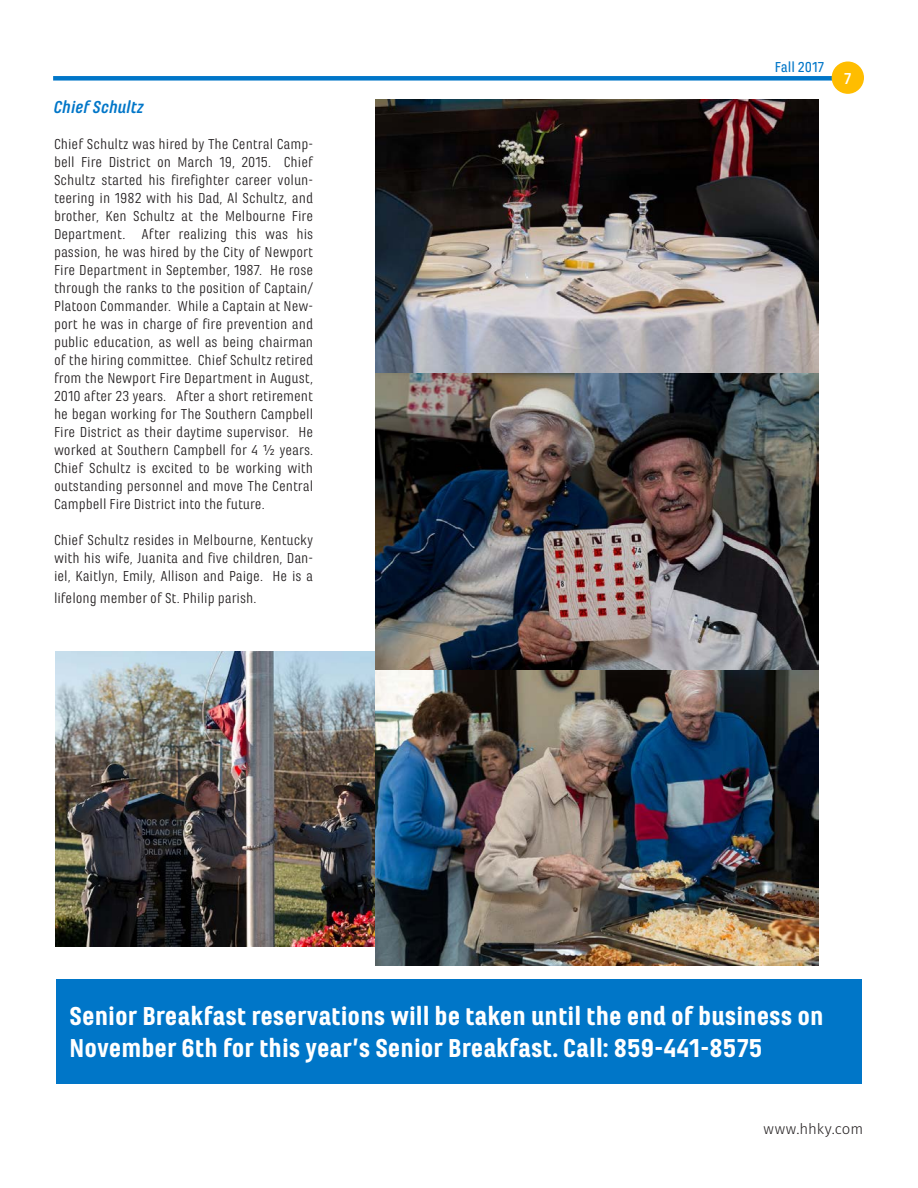
<style>
.page{position:relative;width:918px;height:1188px;background:#fff}
.page>*{position:absolute;margin:0;border:0;box-sizing:border-box;transform-origin:0 0}
.t1{font:900 27px/32.4px "Marianina Wd FY";color:#fff}
.t2{font:italic 700 18px "Marianina Wd FY";color:#0076c8}
.t3{font:700 16.5px "Marianina Wd FY";color:#fff}
.t4{font:15px/18px "Marianina Wd FY";color:#231f20;text-align:justify}
.t5{font:300 15px "Fira Sans";color:#231f20}
.t6{font:500 15px "Marianina Wd FY";color:#0076c8}
</style>
<div class="page">
<div style="left:53px;top:76px;width:785px;height:5px;background:#0076c8"></div>
<div style="left:832px;top:62px;width:31px;height:31px;background:#ffbd00;border-radius:50%"></div>
<div style="left:832px;top:62px;width:32px;height:32px;border:2px solid #ffbd00;border-radius:50%"></div>
<img style="left:56px;top:651px;width:320px;height:295px">
<div style="left:56px;top:980px;width:806px;height:104px;background:#0076c8"></div>
<img style="left:376px;top:99px;width:442px;height:571px">
<img style="left:376px;top:670px;width:442px;height:295px">
<p class="t2" style="left:54px;top:97px;width:92px">Chief Schultz</p>
<p class="t4" style="left:54px;top:135px;width:261px">Chief Schultz was hired by The Central Camp&shy;bell Fire District on March 19, 2015. Chief Schultz started his firefighter career volun&shy;teering in 1982 with his Dad, Al Schultz, and brother, Ken Schultz at the Melbourne Fire Department. After realizing this was his passion, he was hired by the City of Newport Fire Department in September, 1987. He rose through the ranks to the position of Captain/ Platoon Commander. While a Captain at New&shy;port he was in charge of fire prevention and public education, as well as being chairman of the hiring committee. Chief Schultz retired from the Newport Fire Department in August, 2010 after 23 years. After a short retirement he began working for The Southern Campbell Fire District as their daytime supervisor. He worked at Southern Campbell for 4 ½ years.<br>Chief Schultz is excited to be working with outstanding personnel and move The Central Campbell Fire District into the future.</p>
<p class="t4" style="left:54px;top:531px;width:261px">Chief Schultz resides in Melbourne, Kentucky with his wife, Juanita and five children, Dan&shy;iel, Kaitlyn, Emily, Allison and Paige. He is a</p>
<p class="t4" style="left:54px;top:589px;width:204px">lifelong member of St. Philip parish.</p>
<p class="t6" style="left:775px;top:59px;width:51px">Fall 2017</p>
<p class="t3" style="left:844px;top:69px;width:9px">7</p>
<h1 class="t1" style="left:70px;top:1000px;width:755px">Senior Breakfast reservations will be taken until the end of business on<br>November 6th for this year’s Senior Breakfast. Call: 859-441-8575</h1>
<p class="t5" style="left:764px;top:1118px;width:101px">www.hhky.com</p>
</div>
